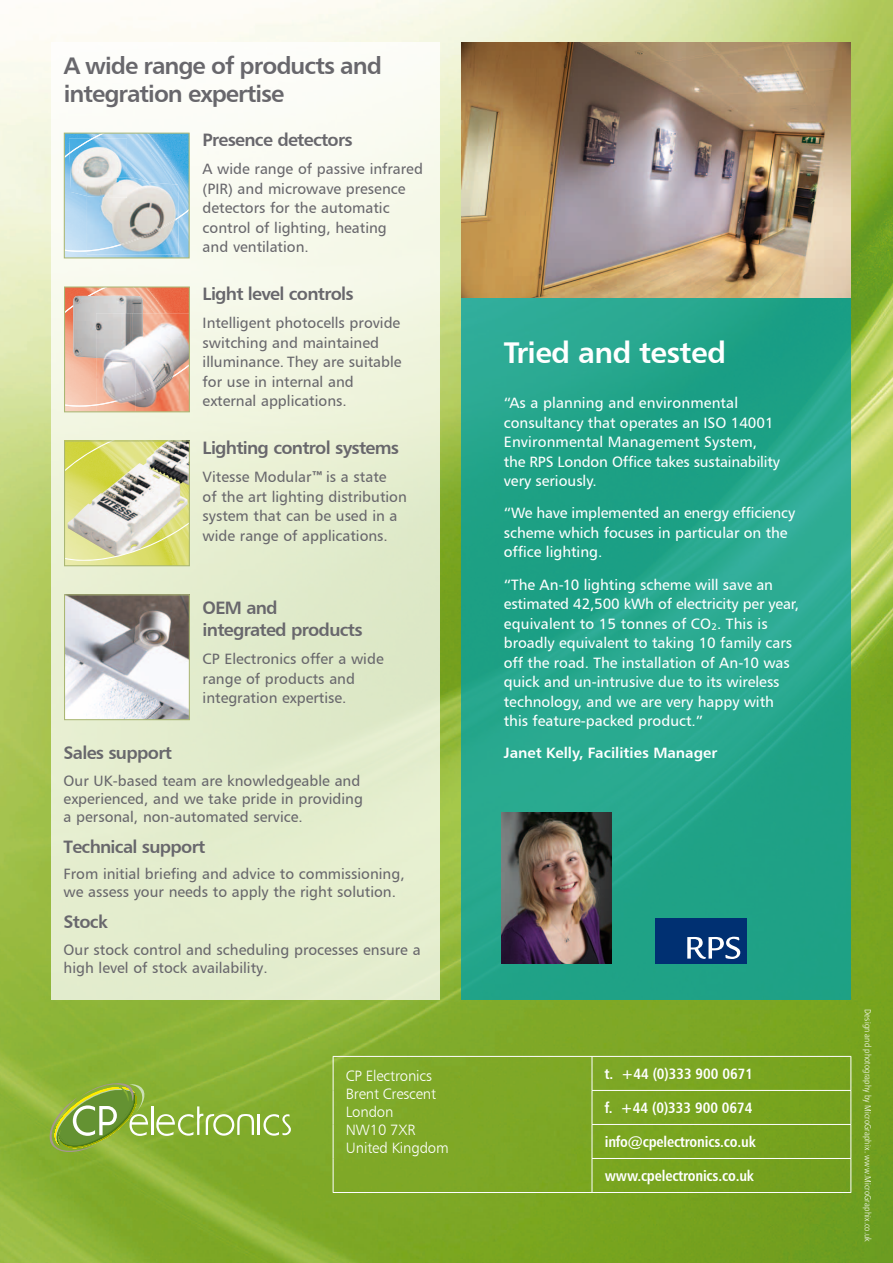
<style>
.page{position:relative;width:893px;height:1263px;background:#fff}
.page>*{position:absolute;margin:0;border:0;box-sizing:border-box;transform-origin:0 0}
.t1{font:30px "Humanist 777 BT Bold B";letter-spacing:-.02em;color:#fff}
.t2{font:24px/28.8px "Humanist 777 BT Bold B";letter-spacing:-.04em;color:#68676c}
.t3{font:18px/22.5px "Humanist 777 BT Bold B";letter-spacing:-.04em;color:#68676c}
.t4{font:15px/19.5px "Humanist 777 BT Roman B";color:#68676c}
.t5{font:15px/19.5px "Humanist 777 BT Roman B";color:#fff}
.t6{font:15px "Humanist 777 BT Bold Condensed B";letter-spacing:-.01em;color:#fff}
.t7{font:15px/18px "Humanist 777 BT Light B";letter-spacing:-.01em;color:#fff}
.t8{font:15px "Humanist 777 BT Bold B";color:#fff}
.t9{font:9px "Humanist 777 BT Light Condensed B";letter-spacing:.025em;color:#fff}
.s1{font-family:"Humanist 777 BT Bold B"}
</style>
<div class="page">
<img style="left:0;top:0;width:893px;height:1263px">
<svg style="left:51px;top:43px;width:389px;height:957px;fill:#e6efd0"></svg>
<hr style="left:258px;top:1115px;width:2px;height:20px;background:#fff">
<svg style="left:263px;top:1113px;width:29px;height:23px"></svg>
<svg style="left:156px;top:1106px;width:98px;height:30px;background:#9ebf5a"></svg>
<hr style="left:151px;top:1106px;width:3px;height:29px;background:#fff">
<svg style="left:42px;top:1079px;width:106px;height:76px;background:#8db044"></svg>
<hr style="left:333px;top:1056px;width:259px;height:1px;background:#fff">
<hr style="left:333px;top:1057px;width:1px;height:33px;background:#fff">
<hr style="left:333px;top:1090px;width:1px;height:34px;background:#fff">
<hr style="left:333px;top:1124px;width:1px;height:34px;background:#fff">
<hr style="left:333px;top:1158px;width:1px;height:34px;background:#fff">
<hr style="left:333px;top:1192px;width:259px;height:1px;background:#fff">
<hr style="left:592px;top:1057px;width:1px;height:33px;background:#fff">
<hr style="left:592px;top:1091px;width:1px;height:33px;background:#fff">
<hr style="left:592px;top:1159px;width:1px;height:33px;background:#fff">
<hr style="left:592px;top:1056px;width:259px;height:1px;background:#fff">
<hr style="left:850px;top:1057px;width:1px;height:33px;background:#fff">
<hr style="left:850px;top:1091px;width:1px;height:33px;background:#fff">
<hr style="left:850px;top:1159px;width:1px;height:33px;background:#fff">
<hr style="left:592px;top:1090px;width:259px;height:1px;background:#fff">
<hr style="left:592px;top:1192px;width:259px;height:1px;background:#fff">
<hr style="left:592px;top:1124px;width:259px;height:1px;background:#fff">
<hr style="left:592px;top:1125px;width:1px;height:33px;background:#fff">
<hr style="left:850px;top:1125px;width:1px;height:33px;background:#fff">
<hr style="left:592px;top:1158px;width:259px;height:1px;background:#fff">
<svg style="left:66px;top:135px;width:122px;height:118px;background:#95caec"></svg>
<img style="left:69px;top:138px;width:58px;height:58px">
<img style="left:70px;top:138px;width:24px;height:16px">
<img style="left:87px;top:178px;width:92px;height:77px">
<img style="left:87px;top:217px;width:91px;height:34px">
<img style="left:87px;top:178px;width:40px;height:20px">
<div style="left:64px;top:133px;width:126px;height:125px;border:1px solid #aab774"></div>
<svg style="left:66px;top:288px;width:122px;height:120px;background:#f1a185"></svg>
<img style="left:73px;top:296px;width:70px;height:62px">
<img style="left:135px;top:313px;width:53px;height:97px">
<img style="left:96px;top:359px;width:39px;height:51px">
<img style="left:96px;top:364px;width:92px;height:41px">
<img style="left:96px;top:313px;width:47px;height:46px">
<div style="left:64px;top:286px;width:126px;height:126px;border:1px solid #aab774"></div>
<svg style="left:66px;top:442px;width:122px;height:120px;background:#d1d099"></svg>
<div style="left:64px;top:440px;width:126px;height:126px;border:1px solid #aab774"></div>
<img style="left:66px;top:596px;width:122px;height:122px">
<div style="left:64px;top:594px;width:126px;height:126px;border:1px solid #aab774"></div>
<div style="left:461px;top:298px;width:389px;height:702px;background:linear-gradient(to bottom,#25a68e,#22a388)"></div>
<img style="left:461px;top:43px;width:389px;height:255px">
<div style="left:656px;top:918px;width:91px;height:46px;background:#003072"></div>
<svg style="left:687px;top:937px;width:53px;height:22px"></svg>
<img style="left:501px;top:813px;width:110px;height:151px">
<h2 class="t2" style="left:64px;top:50px;width:320px">A wide range of products and integration expertise</h2>
<p class="t3" style="left:203px;top:128px;width:152px">Presence detectors</p>
<p class="t4" style="left:203px;top:159px;width:222px">A wide range of passive infrared (PIR) and microwave presence detectors for the automatic control of lighting, heating<br>and ventilation.</p>
<p class="t3" style="left:203px;top:282px;width:153px">Light level controls</p>
<p class="t4" style="left:203px;top:313px;width:200px">Intelligent photocells provide switching and maintained illuminance. They are suitable for use in internal and external applications.</p>
<p class="t3" style="left:203px;top:436px;width:198px">Lighting control systems</p>
<p class="t4" style="left:203px;top:467px;width:206px">Vitesse Modular<span class="s1">™</span> is a state<br>of the art lighting distribution system that can be used in a wide range of applications.</p>
<p class="t3" style="left:203px;top:596px;width:162px">OEM and integrated products</p>
<p class="t4" style="left:203px;top:649px;width:183px">CP Electronics offer a wide range of products and integration expertise.</p>
<p class="t3" style="left:64px;top:741px;width:110px">Sales support</p>
<p class="t4" style="left:64px;top:771px;width:301px;line-height:18px">Our UK-based team are knowledgeable and experienced, and we take pride in providing a personal, non-automated service.</p>
<p class="t3" style="left:64px;top:835px;width:143px">Technical support</p>
<p class="t4" style="left:64px;top:865px;width:342px;line-height:18px">From initial briefing and advice to commissioning, we assess your needs to apply the right solution.</p>
<p class="t3" style="left:64px;top:910px;width:46px">Stock</p>
<p class="t4" style="left:64px;top:940px;width:358px;line-height:18px">Our stock control and scheduling processes ensure a high level of stock availability.</p>
<h1 class="t1" style="left:504px;top:334px;width:224px">Tried and tested</h1>
<p class="t5" style="left:504px;top:393px;width:278px">“As a planning and environmental consultancy that operates an ISO 14001<br>Environmental Management System, the RPS London Office takes sustainability very seriously.</p>
<p class="t5" style="left:504px;top:503px;width:293px">“We have implemented an energy efficiency scheme which focuses in particular on the office lighting.</p>
<p class="t5" style="left:504px;top:574px;width:297px">“The An-10 lighting scheme will save an estimated 42,500 kWh of electricity per year, equivalent to 15 tonnes of CO<sub>2</sub>. This is broadly equivalent to taking 10 family cars off the road. The installation of An-10 was quick and un-intrusive due to its wireless technology, and we are very happy with this feature-packed product.”</p>
<p class="t8" style="left:504px;top:744px;width:215px">Janet Kelly, Facilities Manager</p>
<p class="t7" style="left:346px;top:1066px;width:104px">CP Electronics<br>Brent Crescent<br>London<br>NW10 7XR<br>United Kingdom</p>
<p class="t6" style="left:605px;top:1064px;width:150px">t. +44 (0)333 900 0671</p>
<p class="t6" style="left:605px;top:1098px;width:149px">f. +44 (0)333 900 0674</p>
<p class="t6" style="left:605px;top:1132px;width:152px">info@cpelectronics.co.uk</p>
<p class="t6" style="left:605px;top:1166px;width:151px">www.cpelectronics.co.uk</p>
<p class="t9" style="left:873px;top:1009px;width:234px;rotate:90deg">Design and photography by MicroGraphix. www.MicroGraphix.co.uk</p>
</div>
